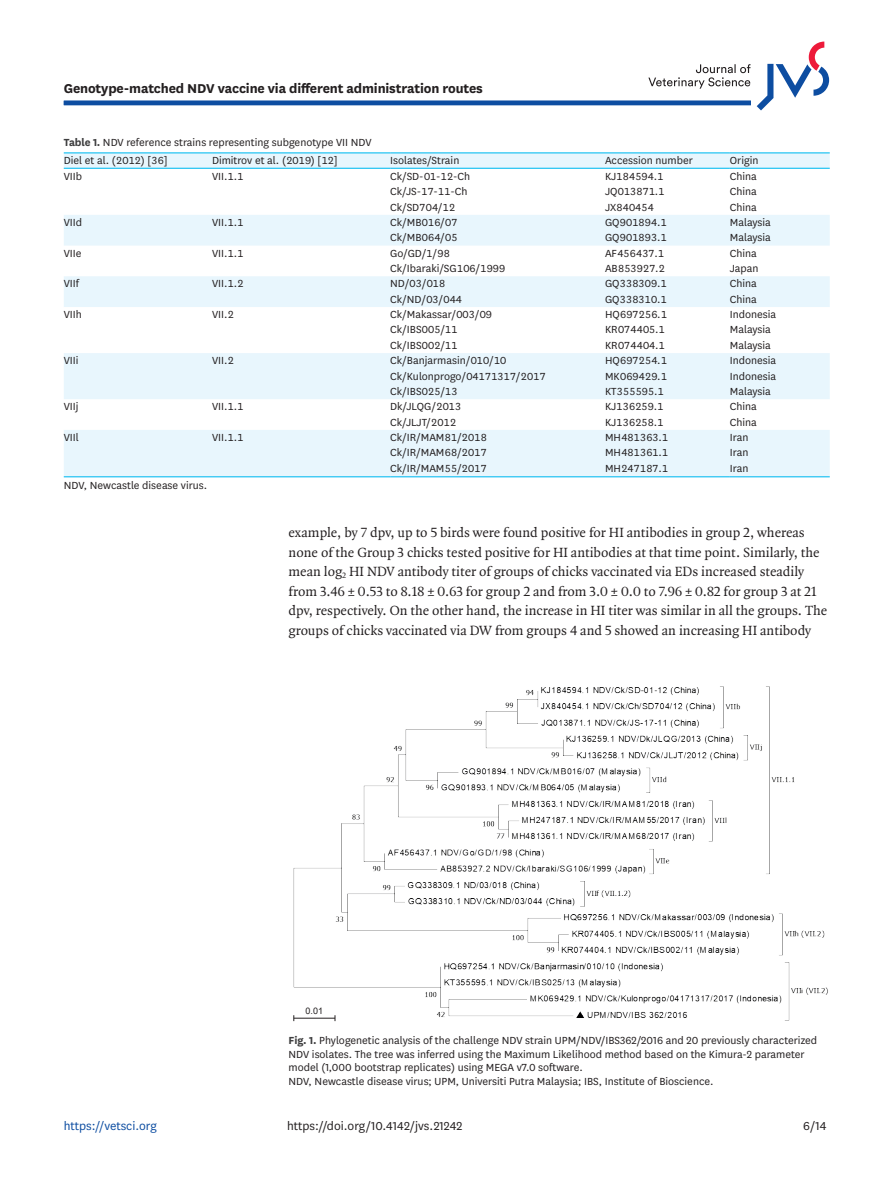
<style>
.page{position:relative;width:893px;height:1191px;background:#fff}
.page>*{position:absolute;margin:0;border:0;box-sizing:border-box;transform-origin:0 0}
.alt-title-type{font:700 15px "National";letter-spacing:-.01em;color:#231f20}
.body_p_first{font:14.25px/19.5px "Quadraat OT";color:#231f20}
.doi_running_footer{font:13.5px "National";color:#231f20}
.t1{font:13.5px "National";color:#0d4da1}
.tbody_entry{font:12px "National";color:#231f20}
.fig_caption{font:12px/13.5px "National";color:#231f20}
.tbody_entry-2{font:12px "National";letter-spacing:-.05em;color:#231f20}
.thead_entry{font:12px "National";color:#231f20}
.table-wrap_caption{font:12px "National";color:#231f20}
.tbody_entry-3{font:12px "National";letter-spacing:-.025em;color:#231f20}
.tbody_entry-4{font:12px "National";letter-spacing:-.04em;color:#231f20}
.table-wrap-foot_p_fi{font:12px "National";color:#231f20}
.t2{font:9px "Arial";color:#231f20}
.s1{font-weight:700;color:#3e3e3f}
</style>
<div class="page">
<hr style="left:64px;top:101px;width:687px;height:4px;background:#0d4da1">
<svg style="left:757px;top:42px;width:72px;height:68px"></svg>
<svg style="left:648px;top:64px;width:102px;height:25px"></svg>
<svg style="left:64px;top:153px;width:766px;height:323px;fill:#e8f6fd"></svg>
<hr style="left:64px;top:152px;width:148px;height:1px;background:#00baf1">
<hr style="left:212px;top:152px;width:178px;height:1px;background:#00baf1">
<hr style="left:390px;top:152px;width:215px;height:1px;background:#00baf1">
<hr style="left:605px;top:152px;width:125px;height:1px;background:#00baf1">
<hr style="left:730px;top:152px;width:100px;height:1px;background:#00baf1">
<hr style="left:64px;top:168px;width:148px;height:1px;background:#00baf1">
<hr style="left:212px;top:168px;width:178px;height:1px;background:#00baf1">
<hr style="left:390px;top:168px;width:215px;height:1px;background:#00baf1">
<hr style="left:605px;top:168px;width:125px;height:1px;background:#00baf1">
<hr style="left:730px;top:168px;width:100px;height:1px;background:#00baf1">
<hr style="left:64px;top:476px;width:148px;height:1px;background:#00baf1">
<hr style="left:212px;top:476px;width:178px;height:1px;background:#00baf1">
<hr style="left:390px;top:476px;width:215px;height:1px;background:#00baf1">
<hr style="left:605px;top:476px;width:125px;height:1px;background:#00baf1">
<hr style="left:730px;top:476px;width:100px;height:1px;background:#00baf1">
<img style="left:294px;top:686px;width:534px;height:335px">
<hr style="left:294px;top:1017px;width:41px;height:1px;background:#231f20">
<p class="alt-title-type" style="left:64px;top:77px;width:421px">Genotype-matched NDV vaccine via different administration routes</p>
<p class="table-wrap_caption" style="left:64px;top:135px;width:309px"><span class="s1">Table 1.</span> NDV reference strains representing subgenotype VII NDV</p>
<p class="thead_entry" style="left:64px;top:152px;width:105px">Diel et al. (2012) [36]</p>
<p class="thead_entry" style="left:212px;top:152px;width:127px">Dimitrov et al. (2019) [12]</p>
<p class="thead_entry" style="left:390px;top:152px;width:71px">Isolates/Strain</p>
<p class="thead_entry" style="left:605px;top:152px;width:89px">Accession number</p>
<p class="thead_entry" style="left:730px;top:152px;width:30px">Origin</p>
<p class="tbody_entry" style="left:64px;top:168px;width:20px">VIIb</p>
<p class="tbody_entry" style="left:212px;top:168px;width:34px">VII.1.1</p>
<p class="tbody_entry" style="left:390px;top:168px;width:81px">Ck/SD-01-12-Ch</p>
<p class="tbody_entry-2" style="left:605px;top:168px;width:61px">KJ184594.1</p>
<p class="tbody_entry" style="left:730px;top:168px;width:29px">China</p>
<p class="tbody_entry" style="left:390px;top:184px;width:79px">Ck/JS-17-11-Ch</p>
<p class="tbody_entry-2" style="left:605px;top:184px;width:62px">JQ013871.1</p>
<p class="tbody_entry" style="left:730px;top:184px;width:29px">China</p>
<p class="tbody_entry-3" style="left:390px;top:199px;width:67px">Ck/SD704/12</p>
<p class="tbody_entry-2" style="left:605px;top:199px;width:51px">JX840454</p>
<p class="tbody_entry" style="left:730px;top:199px;width:29px">China</p>
<p class="tbody_entry" style="left:64px;top:214px;width:20px">VIId</p>
<p class="tbody_entry" style="left:212px;top:214px;width:34px">VII.1.1</p>
<p class="tbody_entry-3" style="left:390px;top:214px;width:69px">Ck/MB016/07</p>
<p class="tbody_entry-2" style="left:605px;top:214px;width:64px">GQ901894.1</p>
<p class="tbody_entry" style="left:730px;top:214px;width:43px">Malaysia</p>
<p class="tbody_entry-3" style="left:390px;top:230px;width:69px">Ck/MB064/05</p>
<p class="tbody_entry-2" style="left:605px;top:230px;width:64px">GQ901893.1</p>
<p class="tbody_entry" style="left:730px;top:230px;width:43px">Malaysia</p>
<p class="tbody_entry" style="left:64px;top:245px;width:19px">VIIe</p>
<p class="tbody_entry" style="left:212px;top:245px;width:34px">VII.1.1</p>
<p class="tbody_entry" style="left:390px;top:245px;width:62px">Go/GD/1/98</p>
<p class="tbody_entry-2" style="left:605px;top:245px;width:61px">AF456437.1</p>
<p class="tbody_entry" style="left:730px;top:245px;width:29px">China</p>
<p class="tbody_entry" style="left:390px;top:260px;width:117px">Ck/Ibaraki/SG106/1999</p>
<p class="tbody_entry-2" style="left:605px;top:260px;width:62px">AB853927.2</p>
<p class="tbody_entry" style="left:730px;top:260px;width:30px">Japan</p>
<p class="tbody_entry" style="left:64px;top:276px;width:17px">VIIf</p>
<p class="tbody_entry" style="left:212px;top:276px;width:34px">VII.1.2</p>
<p class="tbody_entry" style="left:390px;top:276px;width:57px">ND/03/018</p>
<p class="tbody_entry-2" style="left:605px;top:276px;width:64px">GQ338309.1</p>
<p class="tbody_entry" style="left:730px;top:276px;width:29px">China</p>
<p class="tbody_entry" style="left:390px;top:291px;width:74px">Ck/ND/03/044</p>
<p class="tbody_entry-2" style="left:605px;top:291px;width:64px">GQ338310.1</p>
<p class="tbody_entry" style="left:730px;top:291px;width:29px">China</p>
<p class="tbody_entry" style="left:64px;top:307px;width:20px">VIIh</p>
<p class="tbody_entry" style="left:212px;top:307px;width:24px">VII.2</p>
<p class="tbody_entry" style="left:390px;top:307px;width:104px">Ck/Makassar/003/09</p>
<p class="tbody_entry-2" style="left:605px;top:307px;width:64px">HQ697256.1</p>
<p class="tbody_entry" style="left:730px;top:307px;width:48px">Indonesia</p>
<p class="tbody_entry" style="left:390px;top:322px;width:69px">Ck/IBS005/11</p>
<p class="tbody_entry-2" style="left:605px;top:322px;width:62px">KR074405.1</p>
<p class="tbody_entry" style="left:730px;top:322px;width:43px">Malaysia</p>
<p class="tbody_entry" style="left:390px;top:337px;width:69px">Ck/IBS002/11</p>
<p class="tbody_entry-2" style="left:605px;top:337px;width:62px">KR074404.1</p>
<p class="tbody_entry" style="left:730px;top:337px;width:43px">Malaysia</p>
<p class="tbody_entry" style="left:64px;top:353px;width:16px">VIIi</p>
<p class="tbody_entry" style="left:212px;top:353px;width:24px">VII.2</p>
<p class="tbody_entry" style="left:390px;top:353px;width:118px">Ck/Banjarmasin/010/10</p>
<p class="tbody_entry-2" style="left:605px;top:353px;width:64px">HQ697254.1</p>
<p class="tbody_entry" style="left:730px;top:353px;width:48px">Indonesia</p>
<p class="tbody_entry-4" style="left:390px;top:368px;width:157px">Ck/Kulonprogo/04171317/2017</p>
<p class="tbody_entry-2" style="left:605px;top:368px;width:64px">MK069429.1</p>
<p class="tbody_entry" style="left:730px;top:368px;width:48px">Indonesia</p>
<p class="tbody_entry" style="left:390px;top:383px;width:69px">Ck/IBS025/13</p>
<p class="tbody_entry-2" style="left:605px;top:383px;width:61px">KT355595.1</p>
<p class="tbody_entry" style="left:730px;top:383px;width:43px">Malaysia</p>
<p class="tbody_entry" style="left:64px;top:399px;width:16px">VIIj</p>
<p class="tbody_entry" style="left:212px;top:399px;width:34px">VII.1.1</p>
<p class="tbody_entry" style="left:390px;top:399px;width:73px">Dk/JLQG/2013</p>
<p class="tbody_entry-2" style="left:605px;top:399px;width:61px">KJ136259.1</p>
<p class="tbody_entry" style="left:730px;top:399px;width:29px">China</p>
<p class="tbody_entry" style="left:390px;top:414px;width:68px">Ck/JLJT/2012</p>
<p class="tbody_entry-2" style="left:605px;top:414px;width:61px">KJ136258.1</p>
<p class="tbody_entry" style="left:730px;top:414px;width:29px">China</p>
<p class="tbody_entry" style="left:64px;top:429px;width:17px">VIIl</p>
<p class="tbody_entry" style="left:212px;top:429px;width:34px">VII.1.1</p>
<p class="tbody_entry" style="left:390px;top:429px;width:98px">Ck/IR/MAM81/2018</p>
<p class="tbody_entry-2" style="left:605px;top:429px;width:65px">MH481363.1</p>
<p class="tbody_entry" style="left:730px;top:429px;width:20px">Iran</p>
<p class="tbody_entry" style="left:390px;top:445px;width:98px">Ck/IR/MAM68/2017</p>
<p class="tbody_entry-2" style="left:605px;top:445px;width:65px">MH481361.1</p>
<p class="tbody_entry" style="left:730px;top:445px;width:20px">Iran</p>
<p class="tbody_entry" style="left:390px;top:460px;width:98px">Ck/IR/MAM55/2017</p>
<p class="tbody_entry-2" style="left:605px;top:460px;width:65px">MH247187.1</p>
<p class="tbody_entry" style="left:730px;top:460px;width:20px">Iran</p>
<p class="table-wrap-foot_p_fi" style="left:64px;top:477px;width:145px">NDV, Newcastle disease virus.</p>
<p class="body_p_first" style="left:289px;top:523px;width:540px">example, by 7 dpv, up to 5 birds were found positive for HI antibodies in group 2, whereas none of the Group 3 chicks tested positive for HI antibodies at that time point. Similarly, the mean log<sub>2</sub> HI NDV antibody titer of groups of chicks vaccinated via EDs increased steadily from 3.46 ± 0.53 to 8.18 ± 0.63 for group 2 and from 3.0 ± 0.0 to 7.96 ± 0.82 for group 3 at 21 dpv, respectively. On the other hand, the increase in HI titer was similar in all the groups. The groups of chicks vaccinated via DW from groups 4 and 5 showed an increasing HI antibody</p>
<p class="t2" style="left:306px;top:1004px;width:19px">0.01</p>
<p class="fig_caption" style="left:289px;top:1033px;width:530px"><span class="s1">Fig. 1.</span> Phylogenetic analysis of the challenge NDV strain UPM/NDV/IBS362/2016 and 20 previously characterized NDV isolates. The tree was inferred using the Maximum Likelihood method based on the Kimura-2 parameter model (1,000 bootstrap replicates) using MEGA v7.0 software.<br>NDV, Newcastle disease virus; UPM, Universiti Putra Malaysia; IBS, Institute of Bioscience.</p>
<p class="t1" style="left:64px;top:1116px;width:95px">https://vetsci.org</p>
<p class="doi_running_footer" style="left:803px;top:1116px;width:25px">6/14</p>
<p class="doi_running_footer" style="left:287px;top:1116px;width:177px">https://doi.org/10.4142/jvs.21242</p>
</div>
